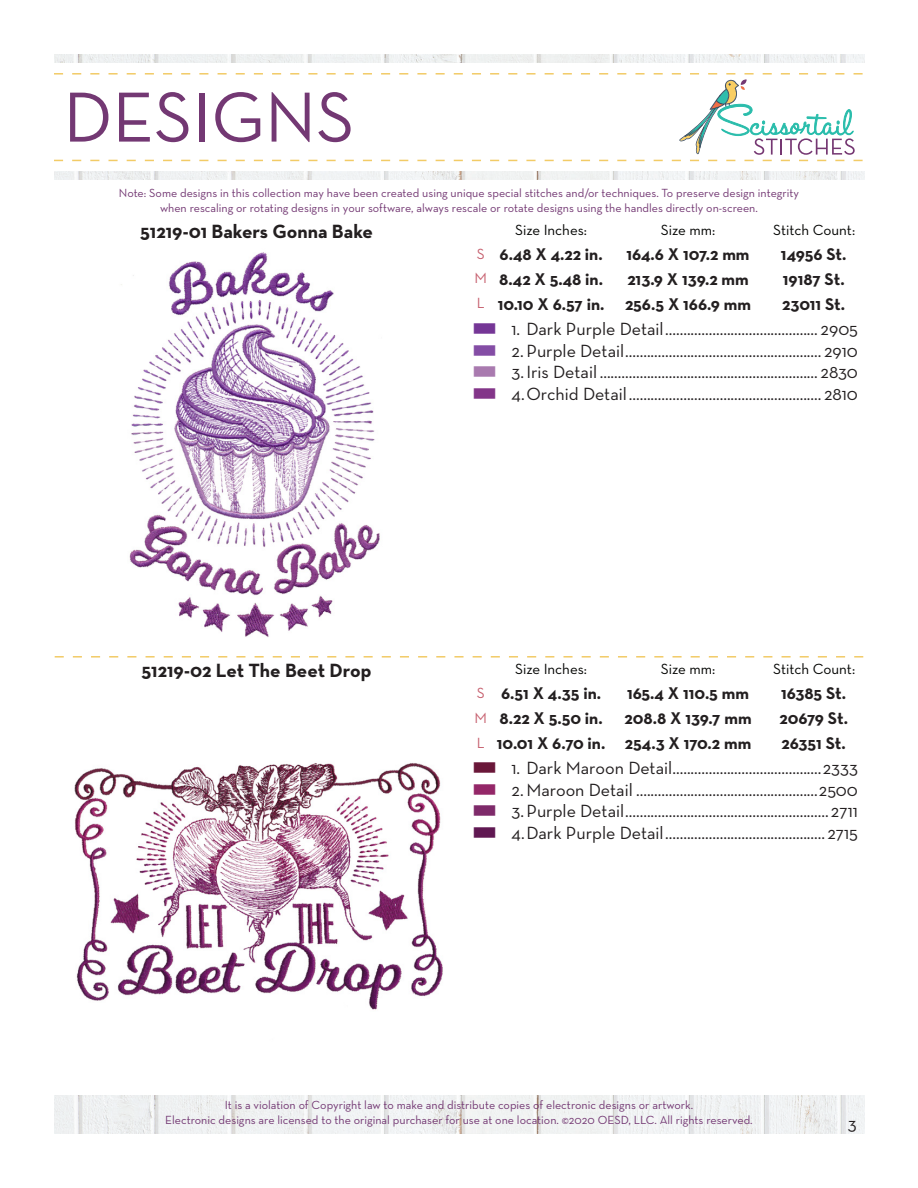
<style>
.page{position:relative;width:918px;height:1188px;background:#fff}
.page>*{position:absolute;margin:0;border:0;box-sizing:border-box;transform-origin:0 0}
.t1{font:72px "Neutra Text";color:#733873}
.t2{font:700 19.5px "Neutra Text";color:#231f20}
.t3{font:18px "Neutra Text";color:#231f20}
.t4{font:700 17.25px "Neutra Text";color:#231f20}
.t5{font:15px "Neutra Text";color:#040503}
.t6{font:15px "Neutra Text";color:#c65f6e}
.t7{font:12px "Neutra Text";color:#733873}
.s1{color:#753696}
.s2{color:#844da5}
.s3{color:#a97aaf}
.s4{color:#833589}
.s5{color:#6a1739}
.s6{color:#942768}
.s7{color:#7e2a6a}
.s8{color:#601852}
</style>
<div class="page">
<img style="left:54px;top:1096px;width:810px;height:38px">
<img style="left:54px;top:54px;width:810px;height:126px">
<img style="left:121px;top:252px;width:259px;height:385px">
<img style="left:74px;top:763px;width:369px;height:247px">
<div style="left:29px;top:63px;width:863px;height:108px;background:#fff"></div>
<svg style="left:54px;top:73px;width:809px;height:88px"></svg>
<svg style="left:55px;top:656px;width:808px;height:2px"></svg>
<p class="t1" style="left:63px;top:73px;width:293px">DESIGNS</p>
<p class="t7" style="left:119px;top:186px;width:682px">Note: Some designs in this collection may have been created using unique special stitches and/or techniques. To preserve design integrity</p>
<p class="t7" style="left:160px;top:200px;width:599px">when rescaling or rotating designs in your software, always rescale or rotate designs using the handles directly on-screen.</p>
<p class="t2" style="left:140px;top:219px;width:234px">51219-01 Bakers Gonna Bake</p>
<p class="t6" style="left:477px;top:244px;width:9px">S</p>
<p class="t6" style="left:474px;top:269px;width:14px">M</p>
<p class="t6" style="left:477px;top:294px;width:9px">L</p>
<p class="t5" style="left:515px;top:221px;width:73px">Size Inches:</p>
<p class="t5" style="left:661px;top:221px;width:56px">Size mm:</p>
<p class="t5" style="left:773px;top:221px;width:83px">Stitch Count:</p>
<p class="t4" style="left:500px;top:244px;width:105px">6.48 X 4.22 in.</p>
<p class="t4" style="left:627px;top:244px;width:125px">164.6 X 107.2 mm</p>
<p class="t4" style="left:781px;top:244px;width:67px">14956 St.</p>
<p class="t4" style="left:499px;top:268px;width:105px">8.42 X 5.48 in.</p>
<p class="t4" style="left:627px;top:268px;width:123px">213.9 X 139.2 mm</p>
<p class="t4" style="left:783px;top:268px;width:63px">19187 St.</p>
<p class="t4" style="left:498px;top:293px;width:108px">10.10 X 6.57 in.</p>
<p class="t4" style="left:625px;top:293px;width:128px">256.5 X 166.9 mm</p>
<p class="t4" style="left:782px;top:293px;width:64px">23011 St.</p>
<p class="t3" style="left:472px;top:318px;width:387px"><span class="s1">■</span> 1. Dark Purple Detail.......................................... 2905</p>
<p class="t3" style="left:472px;top:340px;width:387px"><span class="s2">■</span> 2. Purple Detail...................................................... 2910</p>
<p class="t3" style="left:472px;top:361px;width:387px"><span class="s3">■</span> 3. Iris Detail ............................................................ 2830</p>
<p class="t3" style="left:472px;top:383px;width:387px"><span class="s4">■</span> 4.Orchid Detail..................................................... 2810</p>
<p class="t2" style="left:141px;top:658px;width:232px">51219-02 Let The Beet Drop</p>
<p class="t5" style="left:515px;top:660px;width:73px">Size Inches:</p>
<p class="t5" style="left:661px;top:660px;width:56px">Size mm:</p>
<p class="t5" style="left:773px;top:660px;width:83px">Stitch Count:</p>
<p class="t6" style="left:477px;top:684px;width:9px">S</p>
<p class="t6" style="left:474px;top:709px;width:14px">M</p>
<p class="t6" style="left:477px;top:733px;width:9px">L</p>
<p class="t4" style="left:497px;top:733px;width:110px">10.01 X 6.70 in.</p>
<p class="t4" style="left:625px;top:733px;width:128px">254.3 X 170.2 mm</p>
<p class="t4" style="left:782px;top:733px;width:66px">26351 St.</p>
<p class="t4" style="left:501px;top:683px;width:102px">6.51 X 4.35 in.</p>
<p class="t4" style="left:627px;top:683px;width:124px">165.4 X 110.5 mm</p>
<p class="t4" style="left:781px;top:683px;width:67px">16385 St.</p>
<p class="t4" style="left:500px;top:708px;width:105px">8.22 X 5.50 in.</p>
<p class="t4" style="left:624px;top:708px;width:129px">208.8 X 139.7 mm</p>
<p class="t4" style="left:779px;top:708px;width:70px">20679 St.</p>
<p class="t3" style="left:472px;top:757px;width:387px"><span class="s5">■</span> 1. Dark Maroon Detail.........................................2333</p>
<p class="t3" style="left:472px;top:779px;width:387px"><span class="s6">■</span> 2. Maroon Detail ..................................................2500</p>
<p class="t3" style="left:472px;top:800px;width:387px"><span class="s7">■</span> 3.Purple Detail........................................................ 2711</p>
<p class="t3" style="left:472px;top:822px;width:387px"><span class="s8">■</span> 4.Dark Purple Detail............................................ 2715</p>
<p class="t7" style="left:225px;top:1098px;width:470px">It is a violation of Copyright law to make and distribute copies of electronic designs or artwork.</p>
<p class="t7" style="left:165px;top:1112px;width:589px">Electronic designs are licensed to the original purchaser for use at one location. ©2020 OESD, LLC. All rights reserved.</p>
<p class="t3" style="left:848px;top:1113px;width:10px">3</p>
</div>
